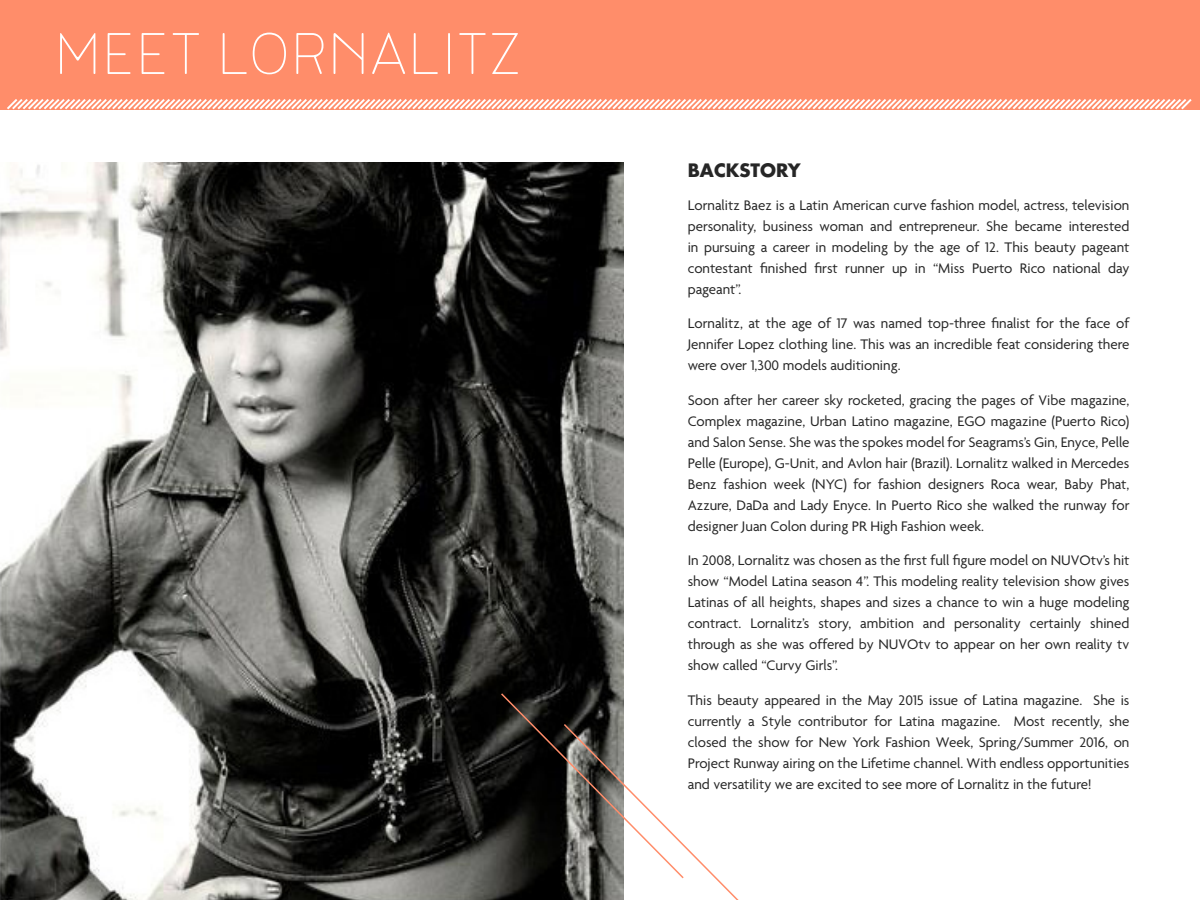
<style>
.page{position:relative;width:1200px;height:900px;background:#fff}
.page>*{position:absolute;margin:0;border:0;box-sizing:border-box;transform-origin:0 0}
.t1{font:200 72px "Noyh Slim R";color:#fff}
.t2{font:700 18px "Futura Std";color:#262626}
.t3{font:15px/21px "Agenda";color:#262626;text-align:justify}
</style>
<div class="page">
<img style="left:0;top:162px;width:624px;height:738px">
<div style="left:0;top:0;width:1200px;height:109px;background:#ff8d6a"></div>
<svg style="left:5px;top:99px;width:1189px;height:11px"></svg>
<svg style="left:499px;top:692px;width:240px;height:208px"></svg>
<p class="t1" style="left:54px;top:14px;width:469px">MEET LORNALITZ</p>
<p class="t2" style="left:688px;top:158px;width:114px">BACKSTORY</p>
<p class="t3" style="left:688px;top:194px;width:443px">Lornalitz Baez is a Latin American curve fashion model, actress, television personality, business woman and entrepreneur. She became interested in pursuing a career in modeling by the age of 12. This beauty pageant contestant finished first runner up in “Miss Puerto Rico national day pageant”.</p>
<p class="t3" style="left:688px;top:313px;width:443px">Lornalitz, at the age of 17 was named top-three finalist for the face of Jennifer Lopez clothing line. This was an incredible feat considering there were over 1,300 models auditioning.</p>
<p class="t3" style="left:688px;top:389px;width:443px">Soon after her career sky rocketed, gracing the pages of Vibe magazine, Complex magazine, Urban Latino magazine, EGO magazine (Puerto Rico) and Salon Sense. She was the spokes model for Seagrams’s Gin, Enyce, Pelle Pelle (Europe), G-Unit, and Avlon hair (Brazil). Lornalitz walked in Mercedes Benz fashion week (NYC) for fashion designers Roca wear, Baby Phat, Azzure, DaDa and Lady Enyce. In Puerto Rico she walked the runway for designer Juan Colon during PR High Fashion week.</p>
<p class="t3" style="left:688px;top:550px;width:443px">In 2008, Lornalitz was chosen as the first full figure model on NUVOtv’s hit show “Model Latina season 4”. This modeling reality television show gives Latinas of all heights, shapes and sizes a chance to win a huge modeling contract. Lornalitz’s story, ambition and personality certainly shined through as she was offered by NUVOtv to appear on her own reality tv show called “Curvy Girls”.</p>
<p class="t3" style="left:688px;top:689px;width:443px">This beauty appeared in the May 2015 issue of Latina magazine. She is currently a Style contributor for Latina magazine. Most recently, she closed the show for New York Fashion Week, Spring/Summer 2016, on Project Runway airing on the Lifetime channel. With endless opportunities and versatility we are excited to see more of Lornalitz in the future!</p>
</div>
